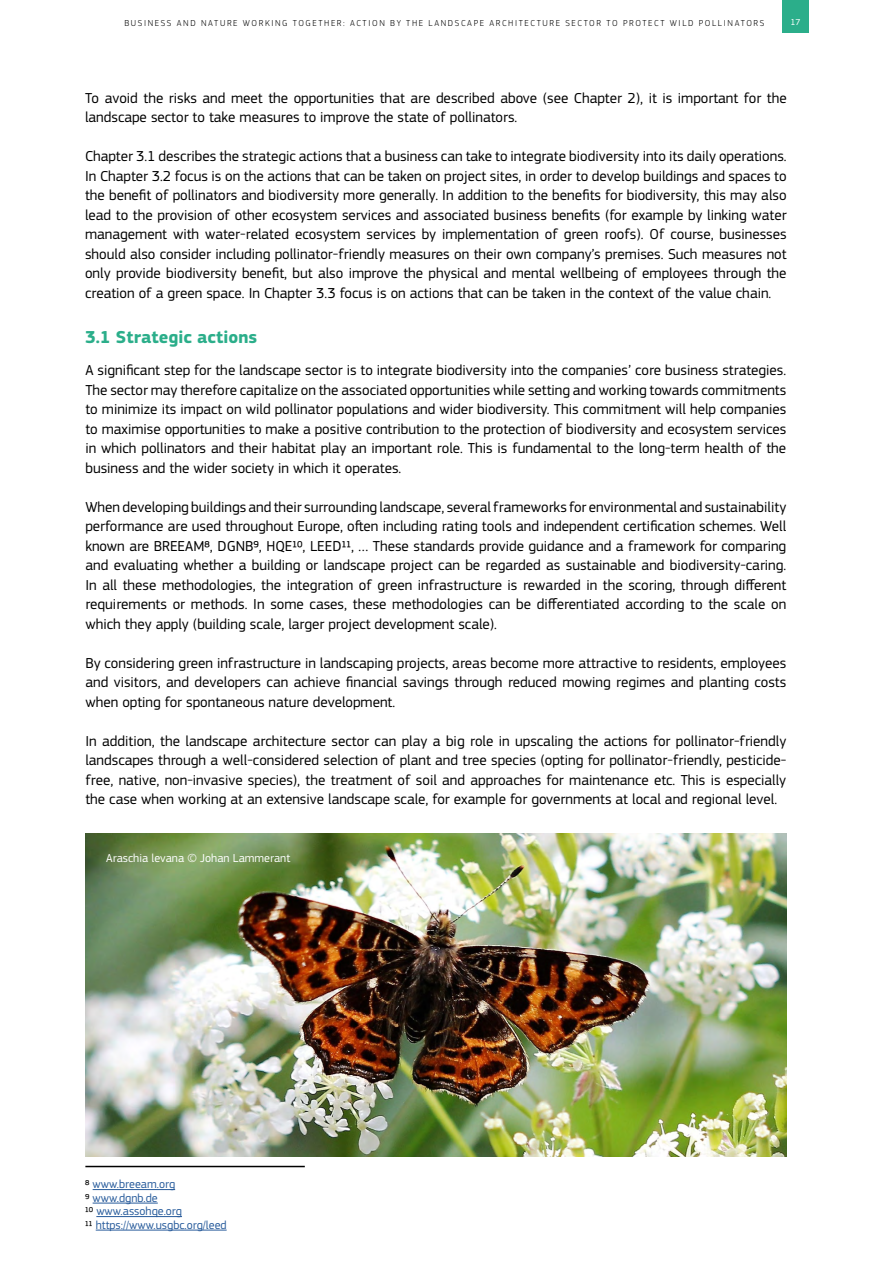
<style>
.page{position:relative;width:893px;height:1263px;background:#fff}
.page>*{position:absolute;margin:0;border:0;box-sizing:border-box;transform-origin:0 0}
.t1{font:700 18px "EC Square Sans Pro";color:#2bae8a}
.t2{font:15px/19.5px "EC Square Sans Pro";color:#000;text-align:justify}
.t3{font:12px/13.5px "EC Square Sans Pro";color:#275b9b}
.t4{font:12px "EC Square Sans Pro";color:#fff}
.t5{font:300 9px "EC Square Sans Pro";letter-spacing:.18em;color:#000}
.t6{font:9px "EC Square Sans Pro";color:#fff}
.s1{color:#000}
</style>
<div class="page">
<div style="left:782px;top:0;width:27px;height:33px;background:#2bae8a"></div>
<hr style="left:93px;top:1189px;width:82px;height:1px;background:#275b9b">
<hr style="left:93px;top:1203px;width:65px;height:1px;background:#275b9b">
<hr style="left:96px;top:1216px;width:86px;height:1px;background:#275b9b">
<hr style="left:96px;top:1230px;width:131px;height:1px;background:#275b9b">
<hr style="left:85px;top:1166px;width:220px;height:1px;background:#000">
<img style="left:85px;top:834px;width:701px;height:322px">
<p class="t5" style="left:124px;top:18px;width:641px">BUSINESS AND NATURE WORKING TOGETHER: ACTION BY THE LANDSCAPE ARCHITECTURE SECTOR TO PROTECT WILD POLLINATORS</p>
<p class="t6" style="left:791px;top:17px;width:12px">17</p>
<p class="t2" style="left:85px;top:88px;width:703px">To avoid the risks and meet the opportunities that are described above (see Chapter 2), it is important for the landscape sector to take measures to improve the state of pollinators.</p>
<p class="t2" style="left:85px;top:147px;width:703px">Chapter 3.1 describes the strategic actions that a business can take to integrate biodiversity into its daily operations.<br>In Chapter 3.2 focus is on the actions that can be taken on project sites, in order to develop buildings and spaces to the benefit of pollinators and biodiversity more generally. In addition to the benefits for biodiversity, this may also lead to the provision of other ecosystem services and associated business benefits (for example by linking water management with water-related ecosystem services by implementation of green roofs). Of course, businesses should also consider including pollinator-friendly measures on their own company’s premises. Such measures not only provide biodiversity benefit, but also improve the physical and mental wellbeing of employees through the creation of a green space. In Chapter 3.3 focus is on actions that can be taken in the context of the value chain.</p>
<p class="t1" style="left:85px;top:326px;width:174px">3.1 Strategic actions</p>
<p class="t2" style="left:85px;top:361px;width:702px">A significant step for the landscape sector is to integrate biodiversity into the companies’ core business strategies.<br>The sector may therefore capitalize on the associated opportunities while setting and working towards commitments to minimize its impact on wild pollinator populations and wider biodiversity. This commitment will help companies to maximise opportunities to make a positive contribution to the protection of biodiversity and ecosystem services in which pollinators and their habitat play an important role. This is fundamental to the long-term health of the business and the wider society in which it operates.</p>
<p class="t2" style="left:85px;top:497px;width:702px">When developing buildings and their surrounding landscape, several frameworks for environmental and sustainability performance are used throughout Europe, often including rating tools and independent certification schemes. Well known are BREEAM8, DGNB9, HQE10, LEED11, … These standards provide guidance and a framework for comparing and evaluating whether a building or landscape project can be regarded as sustainable and biodiversity-caring.<br>In all these methodologies, the integration of green infrastructure is rewarded in the scoring, through different requirements or methods. In some cases, these methodologies can be differentiated according to the scale on which they apply (building scale, larger project development scale).</p>
<p class="t2" style="left:85px;top:653px;width:702px">By considering green infrastructure in landscaping projects, areas become more attractive to residents, employees and visitors, and developers can achieve financial savings through reduced mowing regimes and planting costs when opting for spontaneous nature development.</p>
<p class="t2" style="left:85px;top:731px;width:702px">In addition, the landscape architecture sector can play a big role in upscaling the actions for pollinator-friendly landscapes through a well-considered selection of plant and tree species (opting for pollinator-friendly, pesticide&shy;free, native, non-invasive species), the treatment of soil and approaches for maintenance etc. This is especially the case when working at an extensive landscape scale, for example for governments at local and regional level.</p>
<p class="t4" style="left:106px;top:851px;width:185px">Araschia levana © Johan Lammerant</p>
<p class="t3" style="left:85px;top:1178px;width:143px"><span class="s1">8</span> www.breeam.org<br><span class="s1">9</span> www.dgnb.de<br><span class="s1">10</span> www.assohqe.org<br><span class="s1">11</span> https://www.usgbc.org/leed</p>
</div>
